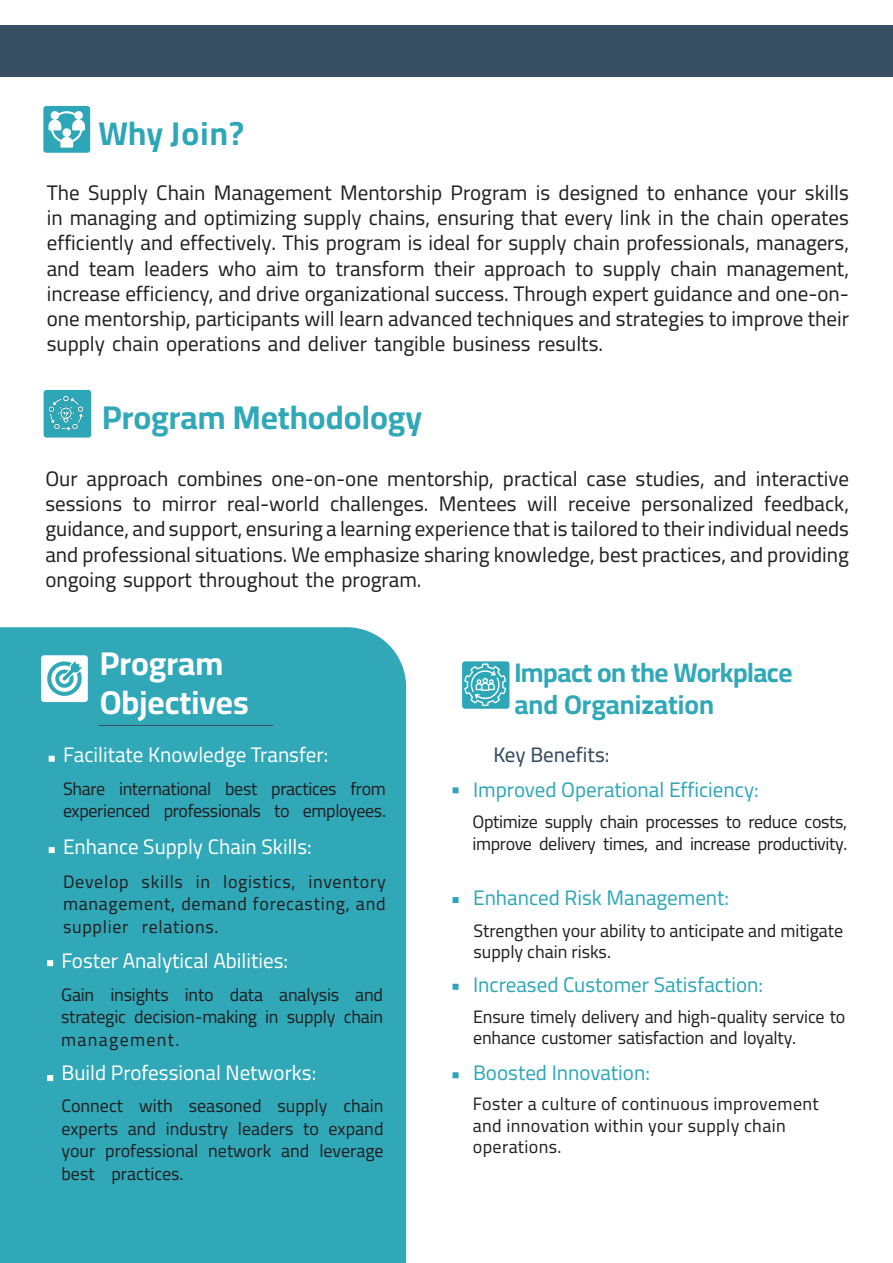
<style>
.page{position:relative;width:893px;height:1263px;background:#fff}
.page>*{position:absolute;margin:0;border:0;box-sizing:border-box;transform-origin:0 0}
.t1{font:700 33px "Cairo";color:#30a8b8}
.t2{font:700 33px "Cairo";color:#fff}
.t3{font:700 33px "Cairo";letter-spacing:.035em;color:#2da7b7}
.t4{font:700 27px/32.4px "Cairo";letter-spacing:-.02em;color:#30a8b8}
.t5{font:21px/25.2px "Cairo";color:#231f20;text-align:justify}
.t6{font:21px "Cairo";color:#fff}
.t7{font:21px "Cairo";color:#2da7b7}
.t8{font:500 21px "Cairo";color:#384f63}
.t9{font:18px/22.5px "Cairo";letter-spacing:-.01em;color:#231f20}
.t10{font:18px/21.6px "Cairo";letter-spacing:.02em;color:#231f20}
</style>
<div class="page">
<div style="left:0;top:627px;width:406px;height:636px;background:#30a8b8"></div>
<div style="left:43px;top:106px;width:47px;height:47px;background:#2da7b7;border-radius:3px"></div>
<svg style="left:48px;top:111px;width:37px;height:37px"></svg>
<div style="left:44px;top:390px;width:47px;height:48px;background:#2da7b7;border-radius:3px"></div>
<img style="left:50px;top:396px;width:33px;height:35px">
<svg style="left:49px;top:756px;width:6px;height:6px"></svg>
<svg style="left:49px;top:847px;width:6px;height:6px"></svg>
<svg style="left:47px;top:960px;width:6px;height:6px"></svg>
<svg style="left:47px;top:1075px;width:6px;height:6px"></svg>
<div style="left:41px;top:655px;width:47px;height:47px;background:#fff;border-radius:3px"></div>
<svg style="left:47px;top:661px;width:35px;height:35px"></svg>
<svg style="left:453px;top:787px;width:6px;height:6px"></svg>
<svg style="left:453px;top:897px;width:6px;height:6px"></svg>
<svg style="left:453px;top:1072px;width:6px;height:6px"></svg>
<svg style="left:453px;top:984px;width:6px;height:6px"></svg>
<div style="left:462px;top:661px;width:47px;height:48px;background:#2da7b7;border-radius:3px"></div>
<svg style="left:464px;top:663px;width:42px;height:43px"></svg>
<div style="left:0;top:26px;width:893px;height:51px;background:#384f63"></div>
<hr style="left:99px;top:725px;width:174px;height:1px;background:#384f63">
<p class="t3" style="left:99px;top:109px;width:147px">Why Join?</p>
<p class="t5" style="left:47px;top:180px;width:804px">The Supply Chain Management Mentorship Program is designed to enhance your skills in managing and optimizing supply chains, ensuring that every link in the chain operates efficiently and effectively. This program is ideal for supply chain professionals, managers, and team leaders who aim to transform their approach to supply chain management, increase efficiency, and drive organizational success. Through expert guidance and one-on&shy;one mentorship, participants will learn advanced techniques and strategies to improve their supply chain operations and deliver tangible business results.</p>
<p class="t1" style="left:102px;top:393px;width:322px">Program Methodology</p>
<p class="t5" style="left:45px;top:467px;width:805px">Our approach combines one-on-one mentorship, practical case studies, and interactive sessions to mirror real-world challenges. Mentees will receive personalized feedback, guidance, and support, ensuring a learning experience that is tailored to their individual needs and professional situations. We emphasize sharing knowledge, best practices, and providing ongoing support throughout the program.</p>
<p class="t2" style="left:100px;top:639px;width:125px">Program</p>
<p class="t2" style="left:100px;top:678px;width:151px">Objectives</p>
<p class="t6" style="left:63px;top:739px;width:267px">Facilitate Knowledge Transfer:</p>
<p class="t9" style="left:63px;top:778px;width:324px">Share international best practices from experienced professionals to employees.</p>
<p class="t6" style="left:63px;top:831px;width:250px">Enhance Supply Chain Skills:</p>
<p class="t9" style="left:63px;top:870px;width:324px;text-align:justify">Develop skills in logistics, inventory management, demand forecasting, and supplier relations.</p>
<p class="t6" style="left:62px;top:945px;width:228px">Foster Analytical Abilities:</p>
<p class="t9" style="left:61px;top:984px;width:324px;text-align:justify">Gain insights into data analysis and strategic decision-making in supply chain management.</p>
<p class="t6" style="left:62px;top:1057px;width:256px">Build Professional Networks:</p>
<p class="t9" style="left:61px;top:1095px;width:324px;text-align:justify">Connect with seasoned supply chain experts and industry leaders to expand your professional network and leverage best practices.</p>
<p class="t4" style="left:514px;top:657px;width:280px">Impact on the Workplace and Organization</p>
<p class="t8" style="left:493px;top:739px;width:118px">Key Benefits:</p>
<p class="t7" style="left:473px;top:774px;width:287px">Improved Operational Efficiency:</p>
<p class="t9" style="left:472px;top:811px;width:376px;line-height:21.6px">Optimize supply chain processes to reduce costs, improve delivery times, and increase productivity.</p>
<p class="t7" style="left:473px;top:882px;width:258px">Enhanced Risk Management:</p>
<p class="t9" style="left:473px;top:920px;width:371px;line-height:21.6px">Strengthen your ability to anticipate and mitigate supply chain risks.</p>
<p class="t7" style="left:473px;top:969px;width:292px">Increased Customer Satisfaction:</p>
<p class="t9" style="left:473px;top:1006px;width:374px;line-height:21.6px">Ensure timely delivery and high-quality service to enhance customer satisfaction and loyalty.</p>
<p class="t7" style="left:473px;top:1057px;width:178px">Boosted Innovation:</p>
<p class="t10" style="left:473px;top:1093px;width:347px">Foster a culture of continuous improvement and innovation within your supply chain operations.</p>
</div>
